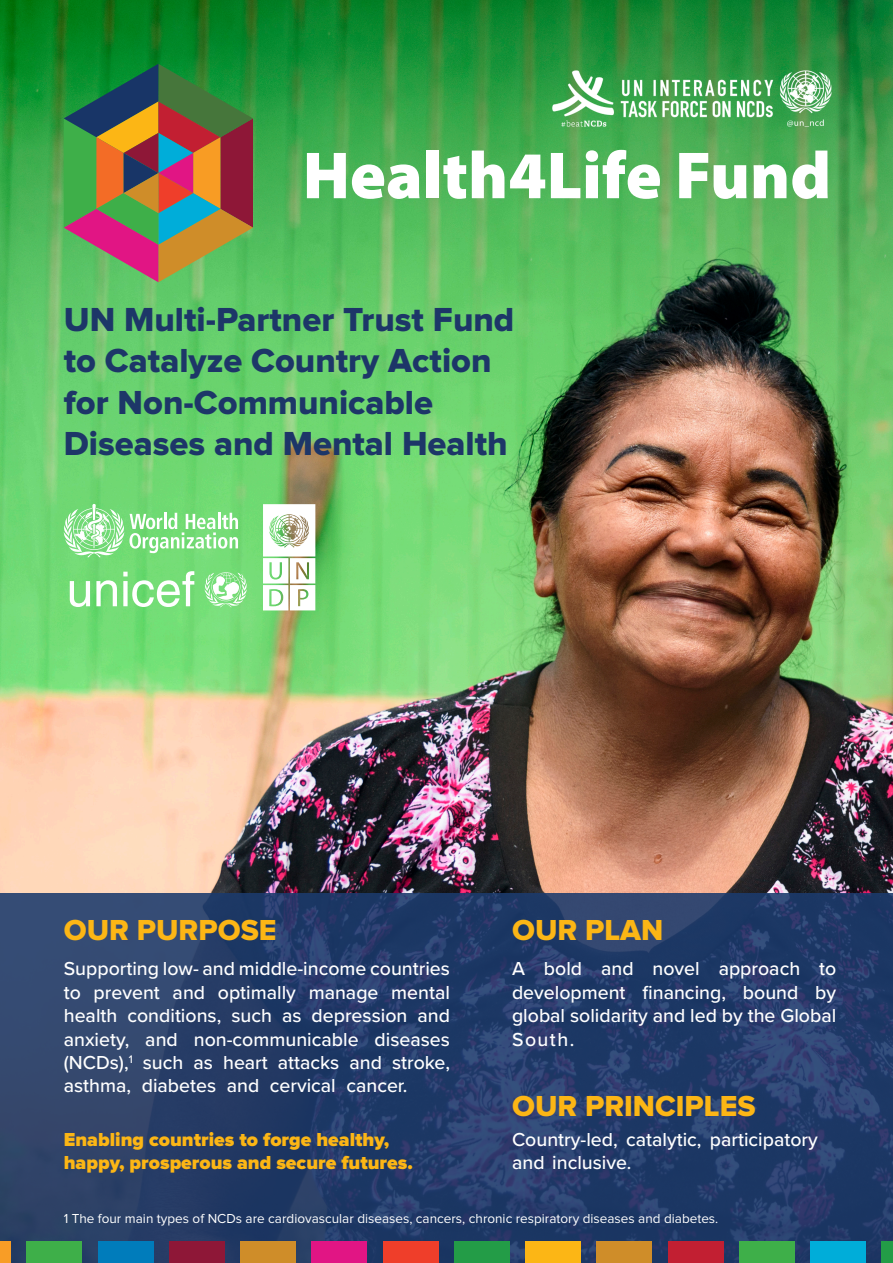
<style>
.page{position:relative;width:893px;height:1263px;background:#fff}
.page>*{position:absolute;margin:0;border:0;box-sizing:border-box;transform-origin:0 0}
.t1{font:900 67.05px "Myriad Pro";color:#fff}
.Main_copy{font:34.5px/41.4px "Proxima Nova Extrabld";color:#1d3668}
.Main_copy-2{font:30px "Proxima Nova Extrabld";color:#fcb615}
.Main_copy-3{font:500 19.5px/23.4px "Proxima Nova";color:#fff;text-align:justify}
.Main_copy-4{font:900 19.5px/23.4px "Proxima Nova";color:#fcb615}
.Footnote{font:13.5px "Proxima Nova";color:#fff}
</style>
<div class="page">
<img style="left:0;top:0;width:893px;height:893px">
<svg style="left:0;top:893px;width:893px;height:370px;background:#263d6a"></svg>
<div style="left:0;top:1241px;width:11px;height:22px;background:#f89d26"></div>
<div style="left:27px;top:1241px;width:55px;height:22px;background:#3eaf49"></div>
<div style="left:98px;top:1241px;width:55px;height:22px;background:#007cbb"></div>
<div style="left:169px;top:1241px;width:55px;height:22px;background:#8e1737"></div>
<div style="left:240px;top:1241px;width:56px;height:22px;background:#cf8d29"></div>
<div style="left:312px;top:1241px;width:55px;height:22px;background:#e11584"></div>
<div style="left:383px;top:1241px;width:55px;height:22px;background:#ef3e2a"></div>
<div style="left:454px;top:1241px;width:55px;height:22px;background:#239c47"></div>
<div style="left:525px;top:1241px;width:56px;height:22px;background:#fcb615"></div>
<div style="left:597px;top:1241px;width:55px;height:22px;background:#cf8d29"></div>
<div style="left:668px;top:1241px;width:55px;height:22px;background:#c21f32"></div>
<div style="left:739px;top:1241px;width:55px;height:22px;background:#3eaf49"></div>
<div style="left:810px;top:1241px;width:56px;height:22px;background:#00add9"></div>
<div style="left:882px;top:1241px;width:11px;height:22px;background:#239c47"></div>
<img style="left:551px;top:64px;width:315px;height:69px">
<svg style="left:64px;top:64px;width:189px;height:218px;background:#74764d"></svg>
<svg style="left:64px;top:504px;width:174px;height:53px"></svg>
<svg style="left:263px;top:504px;width:52px;height:106px"></svg>
<svg style="left:205px;top:572px;width:42px;height:35px"></svg>
<svg style="left:70px;top:581px;width:20px;height:26px"></svg>
<svg style="left:96px;top:580px;width:21px;height:26px"></svg>
<svg style="left:123px;top:571px;width:71px;height:36px"></svg>
<p class="t1" style="left:303px;top:131px;width:530px">Health4Life Fund</p>
<p class="Main_copy" style="left:64px;top:299px;width:452px">UN Multi-Partner Trust Fund to Catalyze Country Action for Non-Communicable<br>Diseases and Mental Health</p>
<p class="Main_copy-2" style="left:64px;top:913px;width:214px">OUR PURPOSE</p>
<p class="Main_copy-3" style="left:64px;top:956px;width:388px">Supporting low- and middle-income countries to prevent and optimally manage mental health conditions, such as depression and anxiety, and non-communicable diseases (NCDs),<sup>1</sup> such as heart attacks and stroke, asthma, diabetes and cervical cancer.</p>
<p class="Main_copy-2" style="left:512px;top:913px;width:153px">OUR PLAN</p>
<p class="Main_copy-3" style="left:512px;top:956px;width:326px">A bold and novel approach to development financing, bound by global solidarity and led by the Global South.</p>
<p class="Main_copy-2" style="left:512px;top:1089px;width:245px">OUR PRINCIPLES</p>
<p class="Main_copy-4" style="left:64px;top:1128px;width:351px">Enabling countries to forge healthy, happy, prosperous and secure futures.</p>
<p class="Main_copy-3" style="left:512px;top:1126px;width:307px">Country-led, catalytic, participatory and inclusive.</p>
<p class="Footnote" style="left:64px;top:1210px;width:656px">1 The four main types of NCDs are cardiovascular diseases, cancers, chronic respiratory diseases and diabetes.</p>
</div>
